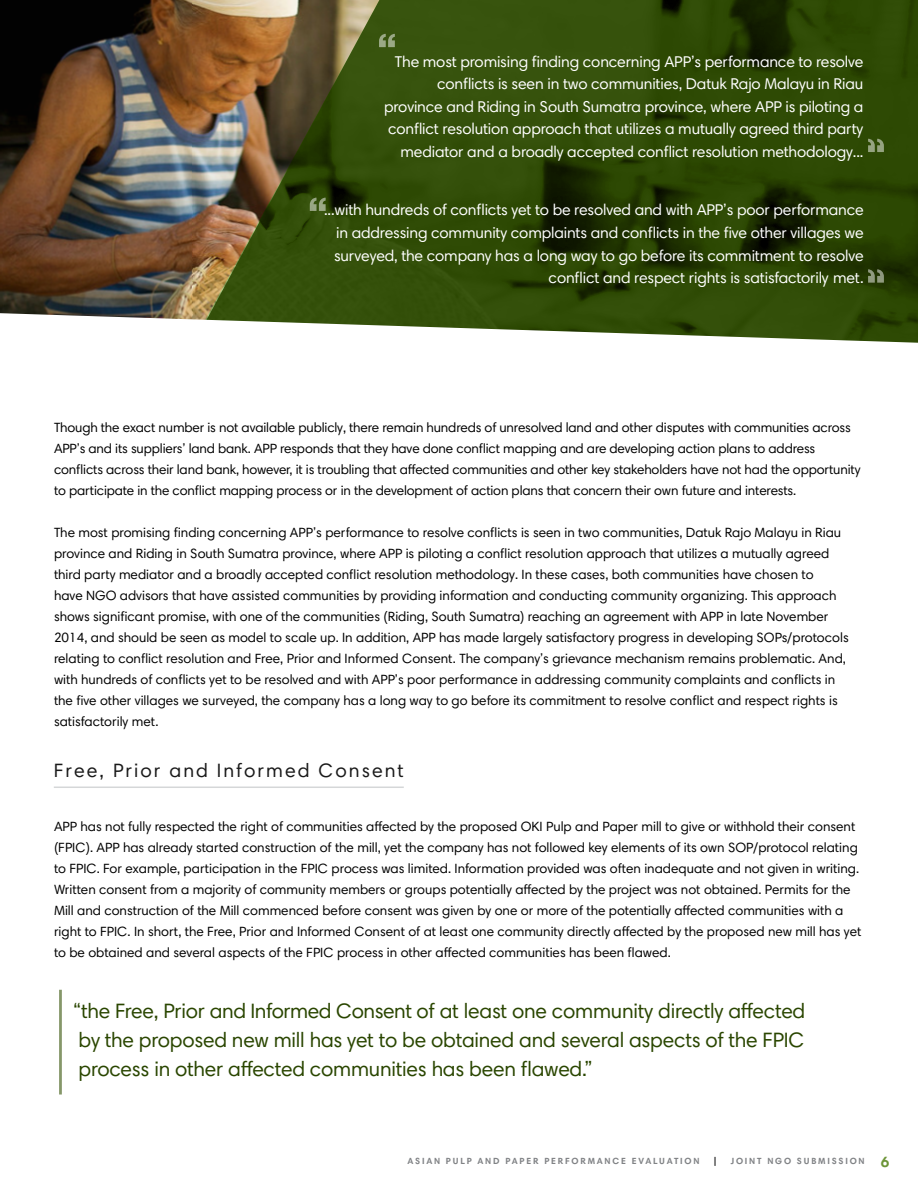
<style>
.page{position:relative;width:918px;height:1188px;background:#fff}
.page>*{position:absolute;margin:0;border:0;box-sizing:border-box;transform-origin:0 0}
.t1{font:21px/29px "Harmonia Sans Std";letter-spacing:-.01em;color:#2a4600;text-align:justify}
.t2{font:19.5px "Harmonia Sans Std";letter-spacing:.105em;color:#000}
.t3{font:15.75px/22.5px "Harmonia Sans Std";letter-spacing:-.01em;color:#fff;text-align:right}
.t4{font:13.5px/21px "Harmonia Sans Std";color:#000}
.t5{font:700 9px "Harmonia Sans Std";letter-spacing:.2em;color:#808285}
.t6{font:700 9px "Harmonia Sans Std";color:#000}
.s1{font-size:15px;color:#6d9538}
</style>
<div class="page">
<img style="left:0;top:0;width:192px;height:313px">
<svg style="left:193px;top:0;width:725px;height:313px;background:#3a4c0f"></svg>
<svg style="left:868px;top:139px;width:16px;height:13px"></svg>
<svg style="left:379px;top:34px;width:16px;height:13px"></svg>
<svg style="left:868px;top:269px;width:16px;height:14px"></svg>
<svg style="left:310px;top:198px;width:16px;height:13px"></svg>
<hr style="left:54px;top:787px;width:350px;height:1px;background:#d1d3d4">
<svg style="left:0;top:313px;width:918px;height:30px"></svg>
<hr style="left:59px;top:990px;width:3px;height:105px;background:#859769">
<p class="t3" style="left:384px;top:50px;width:481px">The most promising finding concerning APP’s performance to resolve conflicts is seen in two communities, Datuk Rajo Malayu in Riau province and Riding in South Sumatra province, where APP is piloting a conflict resolution approach that utilizes a mutually agreed third party mediator and a broadly accepted conflict resolution methodology...</p>
<p class="t3" style="left:324px;top:199px;width:541px">...with hundreds of conflicts yet to be resolved and with APP’s poor performance in addressing community complaints and conflicts in the five other villages we surveyed, the company has a long way to go before its commitment to resolve conflict and respect rights is satisfactorily met.</p>
<p class="t4" style="left:54px;top:417px;width:808px">Though the exact number is not available publicly, there remain hundreds of unresolved land and other disputes with communities across APP’s and its suppliers’ land bank. APP responds that they have done conflict mapping and are developing action plans to address conflicts across their land bank, however, it is troubling that affected communities and other key stakeholders have not had the opportunity to participate in the conflict mapping process or in the development of action plans that concern their own future and interests.</p>
<p class="t4" style="left:54px;top:522px;width:796px">The most promising finding concerning APP’s performance to resolve conflicts is seen in two communities, Datuk Rajo Malayu in Riau province and Riding in South Sumatra province, where APP is piloting a conflict resolution approach that utilizes a mutually agreed third party mediator and a broadly accepted conflict resolution methodology. In these cases, both communities have chosen to<br>have NGO advisors that have assisted communities by providing information and conducting community organizing. This approach shows significant promise, with one of the communities (Riding, South Sumatra) reaching an agreement with APP in late November 2014, and should be seen as model to scale up. In addition, APP has made largely satisfactory progress in developing SOPs/protocols relating to conflict resolution and Free, Prior and Informed Consent. The company’s grievance mechanism remains problematic. And, with hundreds of conflicts yet to be resolved and with APP’s poor performance in addressing community complaints and conflicts in the five other villages we surveyed, the company has a long way to go before its commitment to resolve conflict and respect rights is satisfactorily met.</p>
<h2 class="t2" style="left:54px;top:758px;width:351px">Free, Prior and Informed Consent</h2>
<p class="t4" style="left:54px;top:816px;width:809px">APP has not fully respected the right of communities affected by the proposed OKI Pulp and Paper mill to give or withhold their consent (FPIC). APP has already started construction of the mill, yet the company has not followed key elements of its own SOP/protocol relating to FPIC. For example, participation in the FPIC process was limited. Information provided was often inadequate and not given in writing.<br>Written consent from a majority of community members or groups potentially affected by the project was not obtained. Permits for the Mill and construction of the Mill commenced before consent was given by one or more of the potentially affected communities with a right to FPIC. In short, the Free, Prior and Informed Consent of at least one community directly affected by the proposed new mill has yet to be obtained and several aspects of the FPIC process in other affected communities has been flawed.</p>
<h1 class="t1" style="left:73px;top:996px;width:734px">“the Free, Prior and Informed Consent of at least one community directly affected by the proposed new mill has yet to be obtained and several aspects of the FPIC process in other affected communities has been flawed.”</h1>
<p class="t5" style="left:408px;top:1155px;width:293px">ASIAN PULP AND PAPER PERFORMANCE EVALUATION</p>
<p class="t6" style="left:714px;top:1155px;width:5px">|</p>
<p class="t5" style="left:731px;top:1155px;width:160px">JOINT NGO SUBMISSION <span class="s1">6</span></p>
</div>
